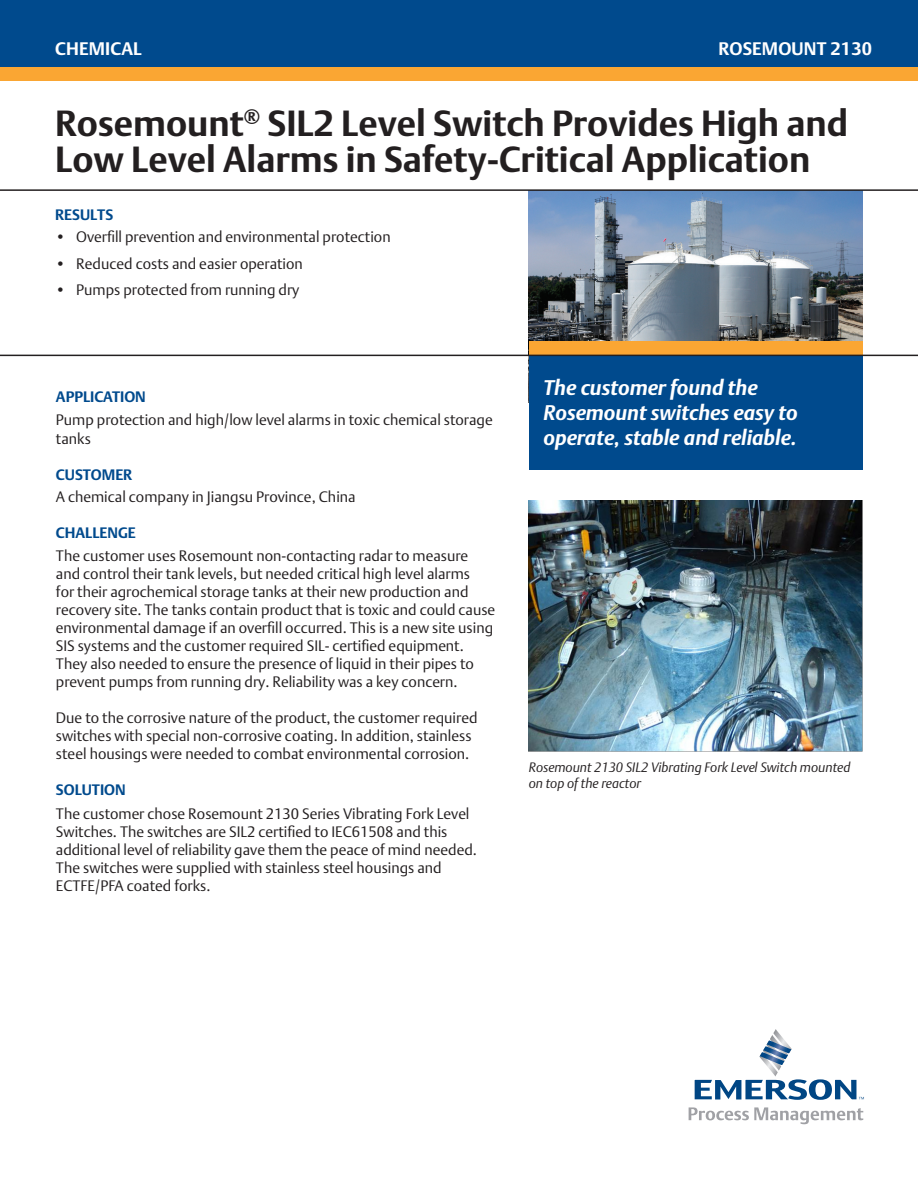
<style>
.page{position:relative;width:918px;height:1188px;background:#fff}
.page>*{position:absolute;margin:0;border:0;box-sizing:border-box;transform-origin:0 0}
.t1{font:700 36px/36px "DTL Argo T";color:#231f20}
.t2{font:italic 700 21px/25.2px "DTL Argo T";color:#fff}
.t3{font:700 18px "DTL Argo T";letter-spacing:.01em;color:#fff}
.Body_text{font:15px/18px "DTL Argo T Light";color:#231f20}
.t4{font:700 15px "DTL Argo T";color:#004a8d}
.Body_text-2{font:italic 13.5px/16.2px "DTL Argo T Light";color:#231f20}
</style>
<div class="page">
<img style="left:529px;top:191px;width:334px;height:150px">
<div style="left:529px;top:352px;width:334px;height:117px;background:#004a8d"></div>
<hr style="left:0;top:189px;width:918px;height:2px;background:#231f20">
<svg style="left:695px;top:1029px;width:169px;height:71px"></svg>
<svg style="left:689px;top:1107px;width:174px;height:17px"></svg>
<div style="left:0;top:0;width:918px;height:68px;background:#004a8d"></div>
<div style="left:0;top:68px;width:918px;height:13px;background:#faa633"></div>
<div style="left:529px;top:341px;width:334px;height:14px;background:#faa633"></div>
<hr style="left:0;top:355px;width:918px;height:1px;background:#231f20">
<img style="left:529px;top:501px;width:334px;height:251px">
<p class="t3" style="left:55px;top:38px;width:88px">CHEMICAL</p>
<p class="t3" style="left:718px;top:38px;width:155px">ROSEMOUNT 2130</p>
<p class="t1" style="left:55px;top:105px;width:794px">Rosemount<sup>®</sup> SIL2 Level Switch Provides High and<br>Low Level Alarms in Safety-Critical Application</p>
<p class="t4" style="left:55px;top:206px;width:59px">RESULTS</p>
<p class="Body_text" style="left:55px;top:228px;width:337px">• Overfill prevention and environmental protection</p>
<p class="Body_text" style="left:55px;top:254px;width:249px">• Reduced costs and easier operation</p>
<p class="Body_text" style="left:55px;top:281px;width:246px">• Pumps protected from running dry</p>
<p class="t4" style="left:56px;top:388px;width:91px">APPLICATION</p>
<p class="Body_text" style="left:56px;top:409px;width:438px;line-height:19.5px">Pump protection and high/low level alarms in toxic chemical storage tanks</p>
<p class="t4" style="left:56px;top:466px;width:78px">CUSTOMER</p>
<p class="Body_text" style="left:56px;top:488px;width:301px">A chemical company in Jiangsu Province, China</p>
<p class="t4" style="left:56px;top:524px;width:81px">CHALLENGE</p>
<p class="Body_text" style="left:56px;top:546px;width:441px">The customer uses Rosemount non-contacting radar to measure and control their tank levels, but needed critical high level alarms<br>for their agrochemical storage tanks at their new production and recovery site. The tanks contain product that is toxic and could cause environmental damage if an overfill occurred. This is a new site using SIS systems and the customer required SIL- certified equipment.<br>They also needed to ensure the presence of liquid in their pipes to prevent pumps from running dry. Reliability was a key concern.</p>
<p class="Body_text" style="left:56px;top:708px;width:423px">Due to the corrosive nature of the product, the customer required switches with special non-corrosive coating. In addition, stainless steel housings were needed to combat environmental corrosion.</p>
<p class="t4" style="left:56px;top:780px;width:71px">SOLUTION</p>
<p class="Body_text" style="left:56px;top:804px;width:423px">The customer chose Rosemount 2130 Series Vibrating Fork Level Switches. The switches are SIL2 certified to IEC61508 and this additional level of reliability gave them the peace of mind needed.<br>The switches were supplied with stainless steel housings and</p>
<p class="Body_text" style="left:56px;top:876px;width:156px">ECTFE/PFA coated forks.</p>
<p class="t2" style="left:544px;top:375px;width:256px">The customer found the<br>Rosemount switches easy to operate, stable and reliable.</p>
<p class="Body_text-2" style="left:529px;top:759px;width:323px">Rosemount 2130 SIL2 Vibrating Fork Level Switch mounted on top of the reactor</p>
</div>
